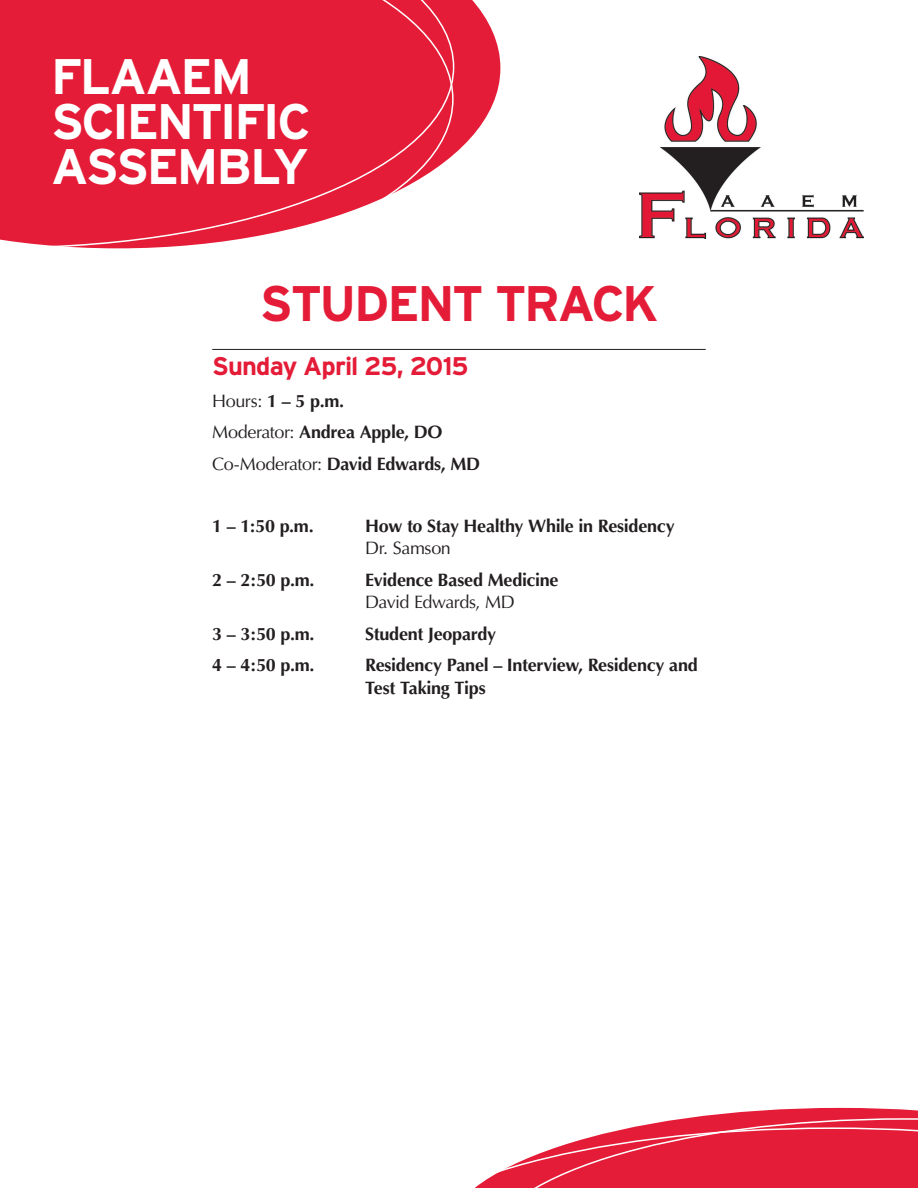
<style>
.page{position:relative;width:918px;height:1188px;background:#fff}
.page>*{position:absolute;margin:0;border:0;box-sizing:border-box;transform-origin:0 0}
.t1{font:700 49.95px/44.8px "Interstate";letter-spacing:-.05em;color:#fff}
.t2{font:700 49.95px "Interstate";color:#e41c37}
.t3{font:700 25.5px "Interstate";letter-spacing:-.04em;color:#e41c37}
.t4{font:700 18px/22.5px "Optima";letter-spacing:-.015em;color:#231f20}
.s1{font-weight:400}
</style>
<div class="page">
<hr style="left:212px;top:349px;width:494px;height:1px;background:#231f20">
<img style="left:640px;top:56px;width:224px;height:182px">
<svg style="left:454px;top:0;width:46px;height:154px;fill:#e41c37"></svg>
<svg style="left:0;top:0;width:454px;height:249px;background:#e6314a"></svg>
<svg style="left:475px;top:1108px;width:443px;height:80px"></svg>
<h1 class="t1" style="left:51px;top:54px;width:261px">FLAAEM<br>SCIENTIFIC<br>ASSEMBLY</h1>
<h1 class="t2" style="left:260px;top:275px;width:400px">STUDENT TRACK</h1>
<h2 class="t3" style="left:212px;top:352px;width:258px">Sunday April 25, 2015</h2>
<p class="t4" style="left:212px;top:385px;width:269px;line-height:31.5px"><span class="s1">Hours:</span> 1 – 5 p.m.<br><span class="s1">Moderator:</span> Andrea Apple, DO<br><span class="s1">Co-Moderator:</span> David Edwards, MD</p>
<p class="t4" style="left:212px;top:515px;width:103px">1 – 1:50 p.m.</p>
<p class="t4" style="left:365px;top:515px;width:311px">How to Stay Healthy While in Residency<br><span class="s1">Dr. Samson</span></p>
<p class="t4" style="left:212px;top:569px;width:104px">2 – 2:50 p.m.</p>
<p class="t4" style="left:365px;top:569px;width:195px">Evidence Based Medicine<br><span class="s1">David Edwards, MD</span></p>
<p class="t4" style="left:212px;top:623px;width:104px">3 – 3:50 p.m.</p>
<p class="t4" style="left:365px;top:623px;width:132px">Student Jeopardy</p>
<p class="t4" style="left:212px;top:654px;width:104px">4 – 4:50 p.m.</p>
<p class="t4" style="left:365px;top:654px;width:334px">Residency Panel – Interview, Residency and<br>Test Taking Tips</p>
</div>
